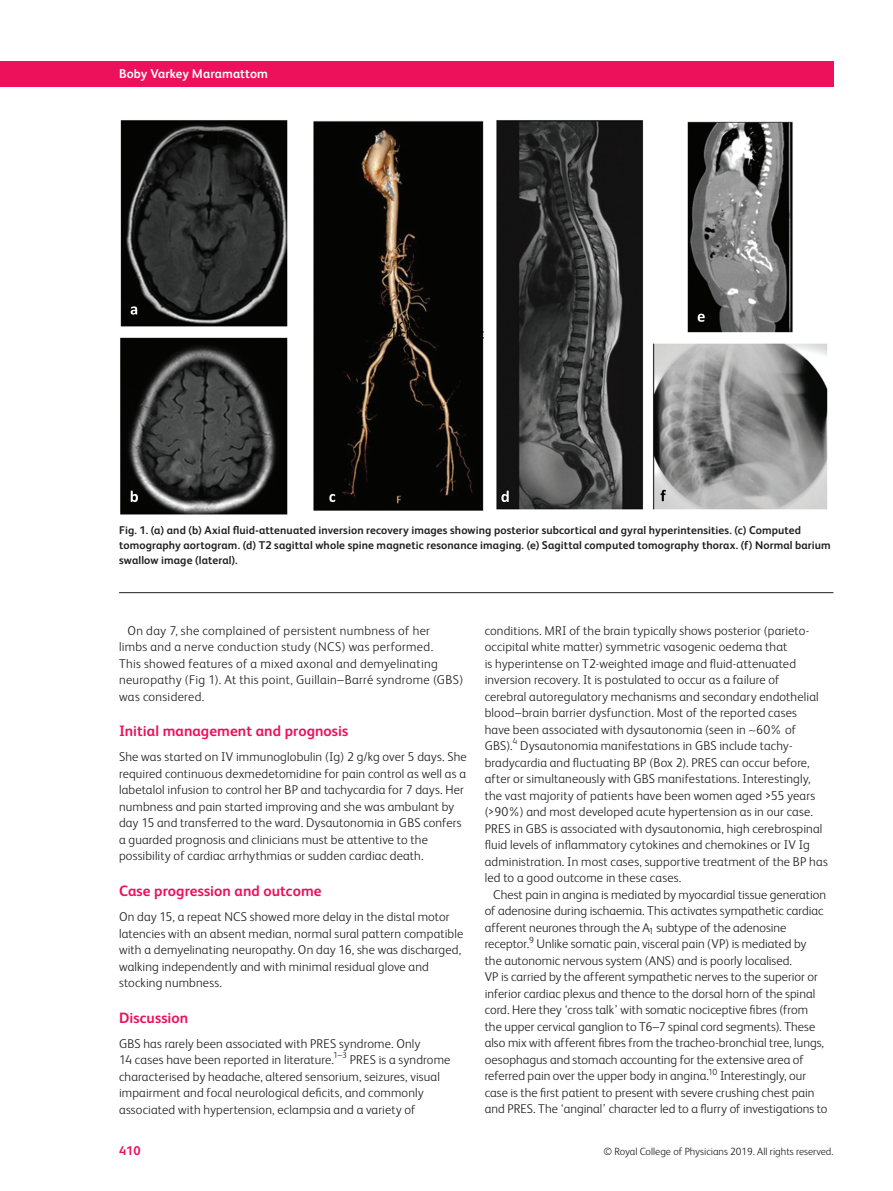
<style>
.page{position:relative;width:893px;height:1191px;background:#fff}
.page>*{position:absolute;margin:0;border:0;box-sizing:border-box;transform-origin:0 0}
.t1{font:700 15px "FS Albert";letter-spacing:.005em;color:#ed105b}
.t2{font:300 12.75px/16.5px "FS Albert";letter-spacing:.01em;color:#231f20}
.t3{font:700 12.75px "FS Albert";letter-spacing:.01em;color:#fff}
.t4{font:700 12.75px "FS Albert";color:#ed105b}
.t5{font:700 11.25px/14.7px "FS Albert";letter-spacing:.01em;color:#231f20}
.t6{font:300 10.5px "FS Albert";color:#231f20}
</style>
<div class="page">
<div style="left:0;top:62px;width:833px;height:25px;background:#ed105b"></div>
<hr style="left:119px;top:592px;width:714px;height:1px;background:#231f20">
<img style="left:120px;top:120px;width:708px;height:395px">
<p class="t3" style="left:119px;top:68px;width:150px">Boby Varkey Maramattom</p>
<p class="t5" style="left:119px;top:524px;width:713px">Fig. 1. (a) and (b) Axial fluid-attenuated inversion recovery images showing posterior subcortical and gyral hyperintensities. (c) Computed tomography aortogram. (d) T2 sagittal whole spine magnetic resonance imaging. (e) Sagittal computed tomography thorax. (f) Normal barium swallow image (lateral).</p>
<p class="t2" style="left:119px;top:623px;width:346px;text-indent:9px">On day 7, she complained of persistent numbness of her<br>limbs and a nerve conduction study (NCS) was performed.<br>This showed features of a mixed axonal and demyelinating neuropathy (Fig 1 ). At this point, Guillain–Barré syndrome (GBS) was considered.</p>
<p class="t1" style="left:119px;top:725px;width:231px">Initial management and prognosis</p>
<p class="t2" style="left:119px;top:750px;width:349px">She was started on IV immunoglobulin (Ig) 2 g/kg over 5 days. She required continuous dexmedetomidine for pain control as well as a labetalol infusion to control her BP and tachycardia for 7 days. Her numbness and pain started improving and she was ambulant by day 15 and transferred to the ward. Dysautonomia in GBS confers a guarded prognosis and clinicians must be attentive to the possibility of cardiac arrhythmias or sudden cardiac death.</p>
<p class="t1" style="left:119px;top:884px;width:204px">Case progression and outcome</p>
<p class="t2" style="left:119px;top:910px;width:346px">On day 15, a repeat NCS showed more delay in the distal motor latencies with an absent median, normal sural pattern compatible with a demyelinating neuropathy. On day 16, she was discharged, walking independently and with minimal residual glove and stocking numbness.</p>
<p class="t1" style="left:119px;top:1011px;width:71px">Discussion</p>
<p class="t2" style="left:119px;top:1036px;width:333px">GBS has rarely been associated with PRES syndrome. Only<br>14 cases have been reported in literature. <sup>1–3</sup> PRES is a syndrome characterised by headache, altered sensorium, seizures, visual impairment and focal neurological deficits, and commonly associated with hypertension, eclampsia and a variety of</p>
<p class="t2" style="left:485px;top:623px;width:344px">conditions. MRI of the brain typically shows posterior (parieto&shy;occipital white matter) symmetric vasogenic oedema that<br>is hyperintense on T2-weighted image and fluid-attenuated inversion recovery. It is postulated to occur as a failure of<br>cerebral autoregulatory mechanisms and secondary endothelial blood–brain barrier dysfunction. Most of the reported cases<br>have been associated with dysautonomia (seen in ∼60% of<br>GBS). <sup>4</sup> Dysautonomia manifestations in GBS include tachy&shy;bradycardia and fluctuating BP (Box 2 ). PRES can occur before, after or simultaneously with GBS manifestations. Interestingly, the vast majority of patients have been women aged &gt;55 years (&gt;90%) and most developed acute hypertension as in our case.<br>PRES in GBS is associated with dysautonomia, high cerebrospinal fluid levels of inflammatory cytokines and chemokines or IV Ig administration. In most cases, supportive treatment of the BP has led to a good outcome in these cases.</p>
<p class="t2" style="left:485px;top:887px;width:344px;text-indent:9px">Chest pain in angina is mediated by myocardial tissue generation of adenosine during ischaemia. This activates sympathetic cardiac afferent neurones through the A <sub>1</sub> subtype of the adenosine receptor. <sup>9</sup> Unlike somatic pain, visceral pain (VP) is mediated by<br>the autonomic nervous system (ANS) and is poorly localised.<br>VP is carried by the afferent sympathetic nerves to the superior or inferior cardiac plexus and thence to the dorsal horn of the spinal cord. Here they ‘cross talk’ with somatic nociceptive fibres (from the upper cervical ganglion to T6–7 spinal cord segments). These also mix with afferent fibres from the tracheo-bronchial tree, lungs, oesophagus and stomach accounting for the extensive area of referred pain over the upper body in angina.<sup>10</sup> Interestingly, our case is the first patient to present with severe crushing chest pain and PRES. The ‘anginal’ character led to a flurry of investigations to</p>
<p class="t4" style="left:119px;top:1145px;width:23px">410</p>
<p class="t6" style="left:604px;top:1147px;width:231px">© Royal College of Physicians 2019. All rights reserved.</p>
</div>
